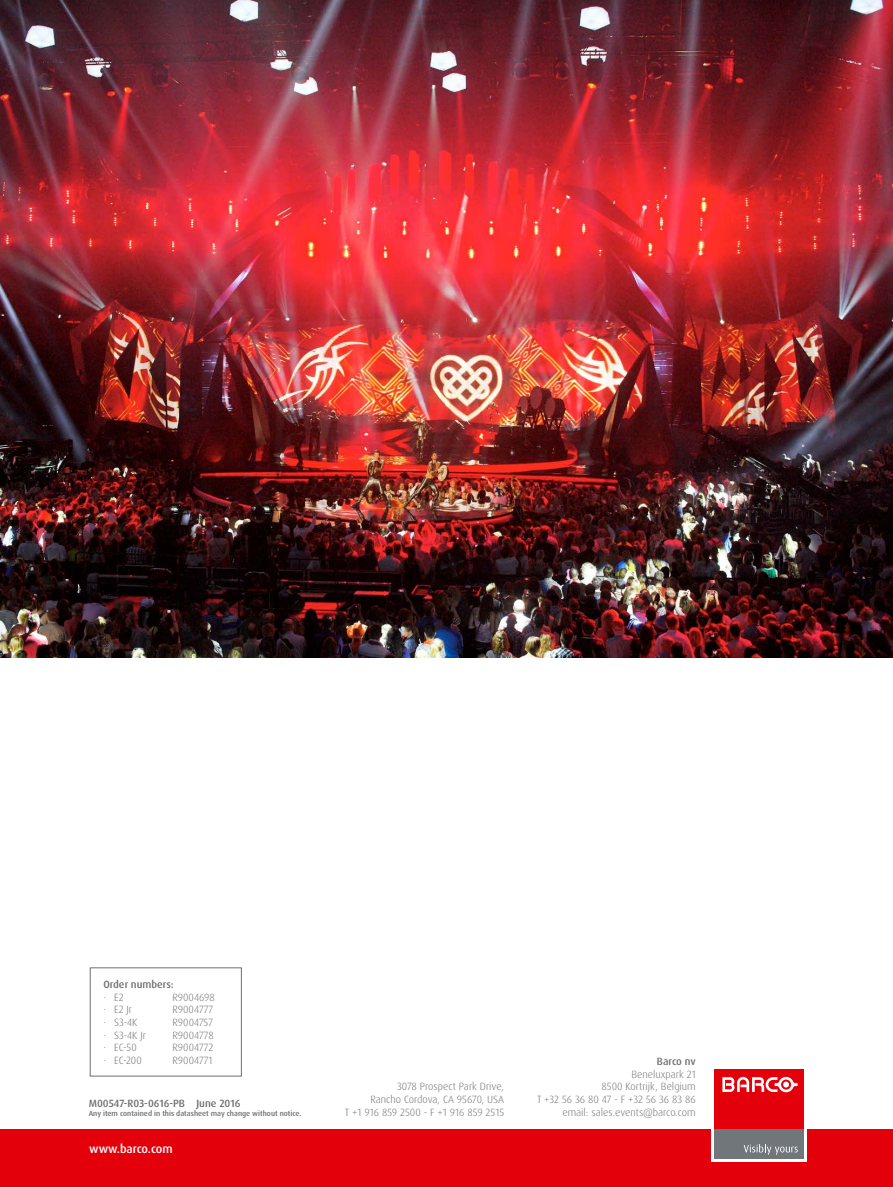
<style>
.page{position:relative;width:893px;height:1187px;background:#fff}
.page>*{position:absolute;margin:0;border:0;box-sizing:border-box;transform-origin:0 0}
.t1{font:500 12px "Dax Pro";color:#fff}
.t2{font:300 10.5px/12.6px "Dax Pro";color:#6e6e6e;text-align:right}
.t3{font:500 10.5px "Dax Pro";color:#6e6e6e}
.t4{font:500 7.5px "Dax Pro";color:#6e6e6e}
</style>
<div class="page">
<div style="left:0;top:1128px;width:893px;height:58px;background:#e3000b"></div>
<div style="left:711px;top:1065px;width:96px;height:96px;background:#fff"></div>
<div style="left:714px;top:1128px;width:90px;height:30px;background:#70767a"></div>
<div style="left:714px;top:1068px;width:90px;height:60px;background:#e3000b"></div>
<svg style="left:744px;top:1144px;width:54px;height:10px"></svg>
<svg style="left:722px;top:1076px;width:75px;height:16px"></svg>
<div style="left:90px;top:967px;width:152px;height:109px;border:1px solid #6e6e6e"></div>
<img style="left:0;top:0;width:893px;height:657px">
<p class="t3" style="left:103px;top:977px;width:72px">Order numbers:</p>
<p class="t2" style="left:103px;top:990px;width:22px">· E2</p>
<p class="t2" style="left:172px;top:990px;width:44px">R9004698</p>
<p class="t2" style="left:103px;top:1003px;width:30px">· E2 Jr</p>
<p class="t2" style="left:172px;top:1003px;width:42px">R9004777</p>
<p class="t2" style="left:103px;top:1016px;width:36px">· S3-4K</p>
<p class="t2" style="left:172px;top:1016px;width:42px">R9004757</p>
<p class="t2" style="left:103px;top:1028px;width:44px">· S3-4K Jr</p>
<p class="t2" style="left:172px;top:1028px;width:43px">R9004778</p>
<p class="t2" style="left:103px;top:1041px;width:35px">· EC-50</p>
<p class="t2" style="left:172px;top:1041px;width:42px">R9004772</p>
<p class="t2" style="left:103px;top:1053px;width:40px">· EC-200</p>
<p class="t2" style="left:172px;top:1053px;width:42px">R9004771</p>
<p class="t3" style="left:89px;top:1096px;width:153px">M00547-R03-0616-PB June 2016</p>
<p class="t4" style="left:89px;top:1108px;width:214px">Any item contained in this datasheet may change without notice.</p>
<p class="t1" style="left:89px;top:1140px;width:85px">www.barco.com</p>
<p class="t2" style="left:345px;top:1080px;width:161px">3078 Prospect Park Drive,<br>Rancho Cordova, CA 95670, USA<br>T +1 916 859 2500 - F +1 916 859 2515</p>
<p class="t3" style="left:657px;top:1054px;width:41px">Barco nv</p>
<p class="t2" style="left:537px;top:1067px;width:160px">Beneluxpark 21<br>8500 Kortrijk, Belgium<br>T +32 56 36 80 47 - F +32 56 36 83 86 email: sales.events@barco.com</p>
</div>
